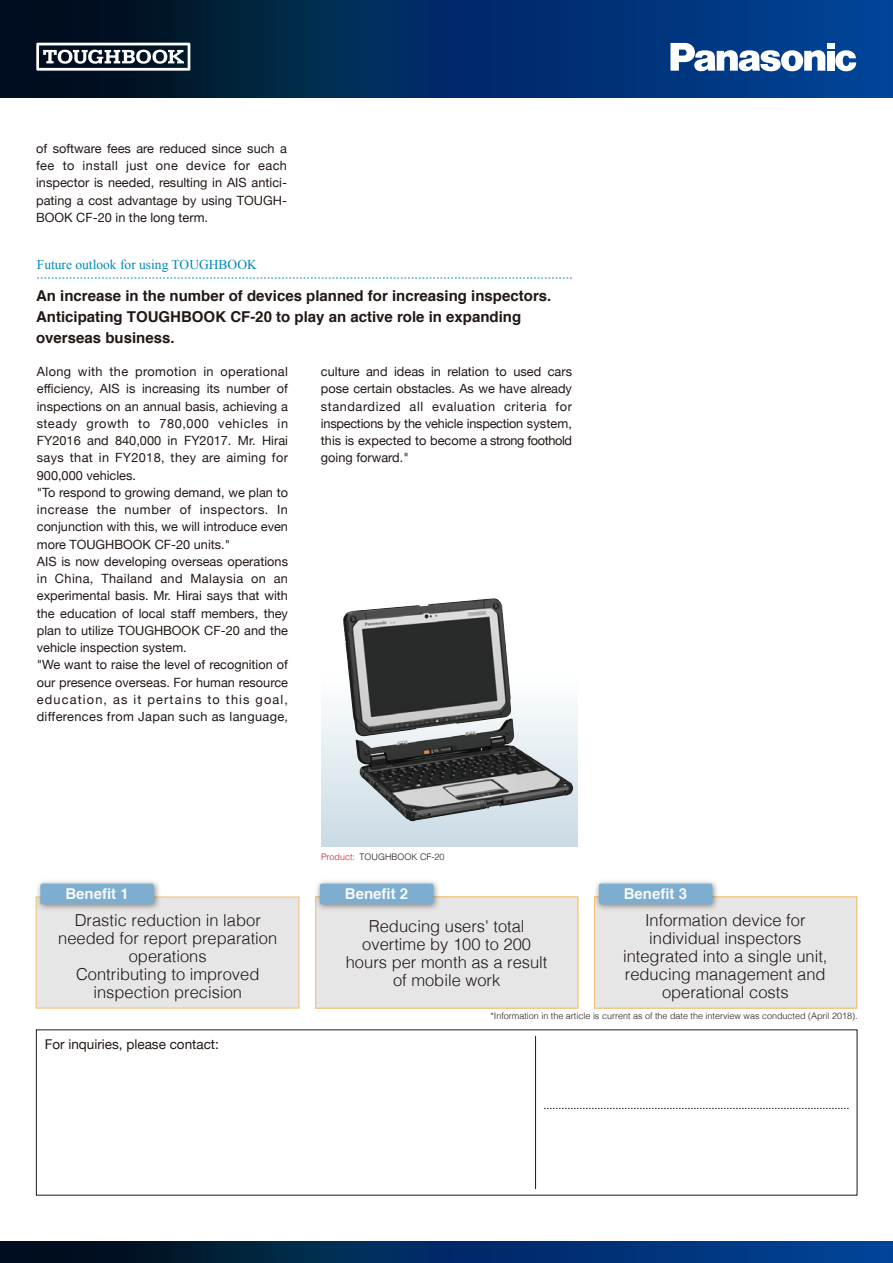
<style>
.page{position:relative;width:893px;height:1263px;background:#fff}
.page>*{position:absolute;margin:0;border:0;box-sizing:border-box;transform-origin:0 0}
.t1{font:300 16.5px/18px "Helvetica";color:#221815;text-align:center}
.t2{font:700 15px/21px "Helvetica";color:#221815}
.t3{font:700 15px "Helvetica";color:#f7f8f8}
.t4{font:13.5px "Times New Roman";color:#0089b4}
.t5{font:13.5px "Helvetica Neue";color:#221815}
.t6{font:12.75px/17.2px "Helvetica Neue";color:#221815;text-align:justify}
.t7{font:300 9px "Helvetica";color:#221815}
.t8{font:300 9px "Helvetica";color:#c61a22}
</style>
<div class="page">
<div style="left:0;top:0;width:893px;height:98px;background:linear-gradient(to right,#01111b,#0044a1)"></div>
<svg style="left:36px;top:43px;width:154px;height:28px"></svg>
<svg style="left:670px;top:43px;width:186px;height:28px"></svg>
<hr style="left:535px;top:1036px;width:1px;height:153px;background:#221815">
<svg style="left:544px;top:1108px;width:305px;height:1px"></svg>
<div style="left:36px;top:897px;width:263px;height:111px;background:#e6e6e6"></div>
<img style="left:35px;top:881px;width:174px;height:78px">
<div style="left:40px;top:884px;width:114px;height:20px;background:#7daed0;border-radius:2px"></div>
<div style="left:315px;top:897px;width:263px;height:111px;background:#e6e6e6"></div>
<img style="left:267px;top:846px;width:222px;height:113px">
<div style="left:320px;top:884px;width:113px;height:20px;background:#7daed0;border-radius:2px"></div>
<div style="left:594px;top:897px;width:263px;height:111px;background:#e6e6e6;border:1px solid #f4c170"></div>
<img style="left:546px;top:846px;width:221px;height:114px">
<div style="left:599px;top:884px;width:113px;height:20px;background:#7daed0;border-radius:2px"></div>
<div style="left:0;top:1241px;width:893px;height:22px;background:linear-gradient(to right,#00101a,#0044a1)"></div>
<svg style="left:321px;top:598px;width:257px;height:248px"></svg>
<img style="left:382px;top:598px;width:112px;height:10px">
<svg style="left:37px;top:278px;width:535px;height:1px"></svg>
<p class="t6" style="left:36px;top:140px;width:252px">of software fees are reduced since such a fee to install just one device for each inspector is needed, resulting in AIS antici&shy;pating a cost advantage by using TOUGH-BOOK CF-20 in the long term.</p>
<p class="t4" style="left:37px;top:255px;width:221px">Future outlook for using TOUGHBOOK</p>
<p class="t2" style="left:36px;top:286px;width:517px">An increase in the number of devices planned for increasing inspectors.<br>Anticipating TOUGHBOOK CF-20 to play an active role in expanding overseas business.</p>
<p class="t6" style="left:37px;top:364px;width:253px;text-align:left">Along with the promotion in operational efficiency, AIS is increasing its number of inspections on an annual basis, achieving a steady growth to 780,000 vehicles in FY2016 and 840,000 in FY2017. Mr. Hirai says that in FY2018, they are aiming for 900,000 vehicles.<br>"To respond to growing demand, we plan to increase the number of inspectors. In conjunction with this, we will introduce even more TOUGHBOOK CF-20 units."<br>AIS is now developing overseas operations in China, Thailand and Malaysia on an experimental basis. Mr. Hirai says that with the education of local staff members, they plan to utilize TOUGHBOOK CF-20 and the vehicle inspection system.<br>"We want to raise the level of recognition of our presence overseas. For human resource education, as it pertains to this goal, differences from Japan such as language,</p>
<p class="t6" style="left:321px;top:364px;width:253px">culture and ideas in relation to used cars pose certain obstacles. As we have already standardized all evaluation criteria for inspections by the vehicle inspection system, this is expected to become a strong foothold going forward."</p>
<p class="t7" style="left:360px;top:849px;width:87px">TOUGHBOOK CF-20</p>
<p class="t8" style="left:321px;top:849px;width:36px">Product:</p>
<p class="t3" style="left:65px;top:882px;width:65px">Benefit 1</p>
<p class="t3" style="left:345px;top:882px;width:65px">Benefit 2</p>
<p class="t3" style="left:624px;top:882px;width:65px">Benefit 3</p>
<p class="t1" style="left:58px;top:909px;width:221px">Drastic reduction in labor needed for report preparation operations<br>Contributing to improved inspection precision</p>
<p class="t5" style="left:45px;top:1034px;width:176px">For inquiries, please contact:</p>
<p class="t1" style="left:346px;top:916px;width:203px">Reducing users' total overtime by 100 to 200 hours per month as a result of mobile work</p>
<p class="t1" style="left:623px;top:909px;width:206px">Information device for individual inspectors integrated into a single unit, reducing management and operational costs</p>
<p class="t7" style="left:490px;top:1008px;width:369px">*Information in the article is current as of the date the interview was conducted (April 2018).</p>
</div>
